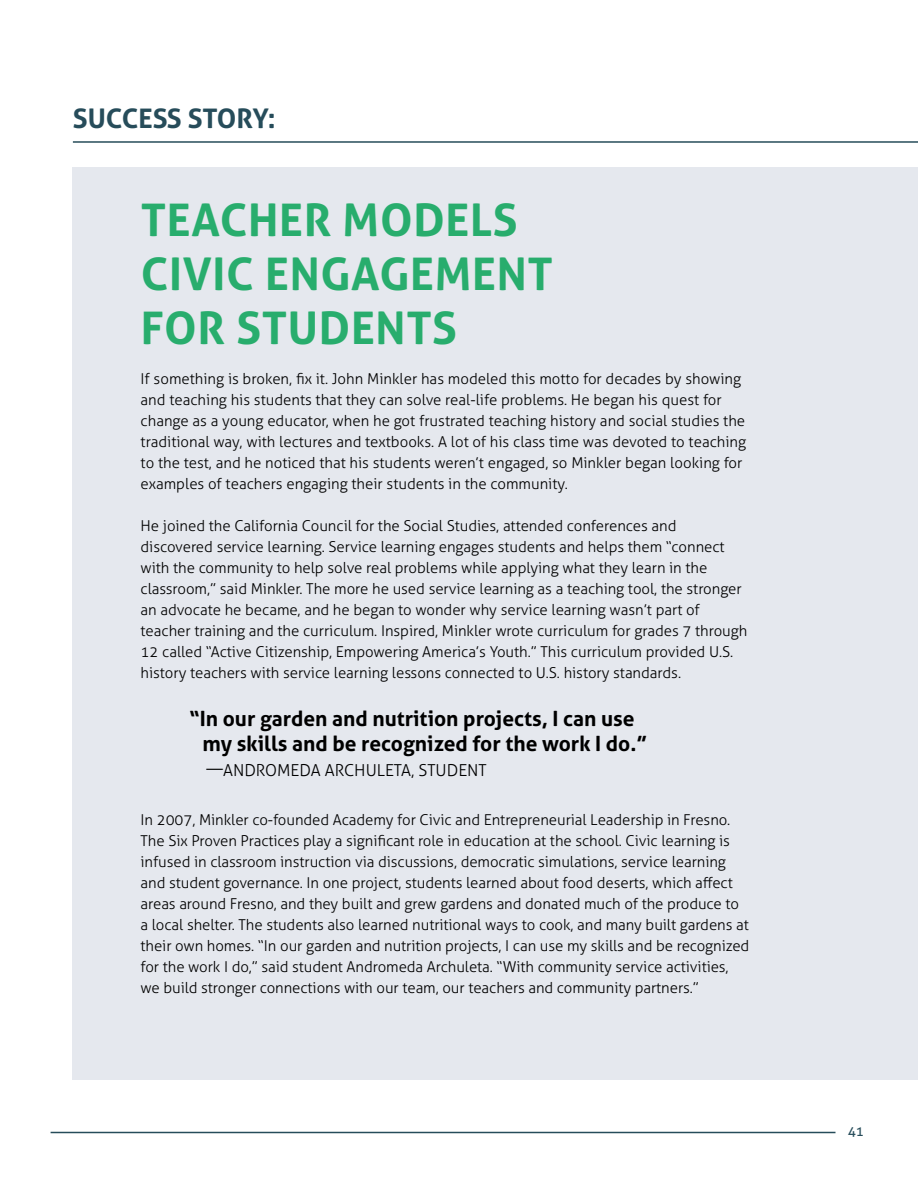
<style>
.page{position:relative;width:918px;height:1188px;background:#fff}
.page>*{position:absolute;margin:0;border:0;box-sizing:border-box;transform-origin:0 0}
.t1{font:700 45px/54px "Aller";letter-spacing:.015em;color:#28ad6d}
.t2{font:700 27px "Aller";letter-spacing:-.01em;color:#264c5a}
.t3{font:700 21px/25.2px "Aller";color:#000}
.t4{font:300 16.5px "Aller";color:#000}
.t5{font:300 15px/21px "Aller";letter-spacing:-.005em;color:#000}
.t6{font:13.5px "Aller";color:#264c5a}
</style>
<div class="page">
<hr style="left:51px;top:1132px;width:785px;height:1px;background:#264c5a">
<div style="left:73px;top:167px;width:845px;height:913px;background:#e5e8ee"></div>
<hr style="left:73px;top:141px;width:845px;height:2px;background:#264c5a">
<h2 class="t2" style="left:73px;top:102px;width:204px">Succ ess Story:</h2>
<h1 class="t1" style="left:141px;top:193px;width:414px">Teacher Models<br>Civic Engagement for Students</h1>
<p class="t5" style="left:141px;top:368px;width:607px">If something is broken, fix it. John Minkler has modeled this motto for decades by showing and teaching his students that they can solve real-life problems. He began his quest for change as a young educator, when he got frustrated teaching history and social studies the traditional way, with lectures and textbooks. A lot of his class time was devoted to teaching to the test, and he noticed that his students weren’t engaged, so Minkler began looking for examples of teachers engaging their students in the community.</p>
<p class="t5" style="left:141px;top:515px;width:608px">He joined the California Council for the Social Studies, attended conferences and discovered service learning. Service learning engages students and helps them “connect with the community to help solve real problems while applying what they learn in the classroom,” said Minkler. The more he used service learning as a teaching tool, the stronger an advocate he became, and he began to wonder why service learning wasn’t part of teacher training and the curriculum. Inspired, Minkler wrote curriculum for grades 7 through 12 called “Active Citizenship, Empowering America’s Youth.” This curriculum provided U.S. history teachers with service learning lessons connected to U.S. history standards.</p>
<h3 class="t3" style="left:203px;top:706px;width:446px;text-indent:-14px">“In our garden and nutrition projects, I can use my skills and be recognized for the work I do.”</h3>
<p class="t4" style="left:207px;top:760px;width:139px">—Androm eda Archul</p>
<p class="t4" style="left:385px;top:760px;width:44px">eta, stud</p>
<p class="t4" style="left:458px;top:760px;width:27px">ent</p>
<p class="t5" style="left:141px;top:809px;width:610px">In 2007, Minkler co-founded Academy for Civic and Entrepreneurial Leadership in Fresno.<br>The Six Proven Practices play a significant role in education at the school. Civic learning is infused in classroom instruction via discussions, democratic simulations, service learning and student governance. In one project, students learned about food deserts, which affect areas around Fresno, and they built and grew gardens and donated much of the produce to a local shelter. The students also learned nutritional ways to cook, and many built gardens at their own homes. “In our garden and nutrition projects, I can use my skills and be recognized for the work I do,” said student Andromeda Archuleta. “With community service activities, we build stronger connections with our team, our teachers and community partners.”</p>
<p class="t6" style="left:848px;top:1123px;width:18px">41</p>
</div>
